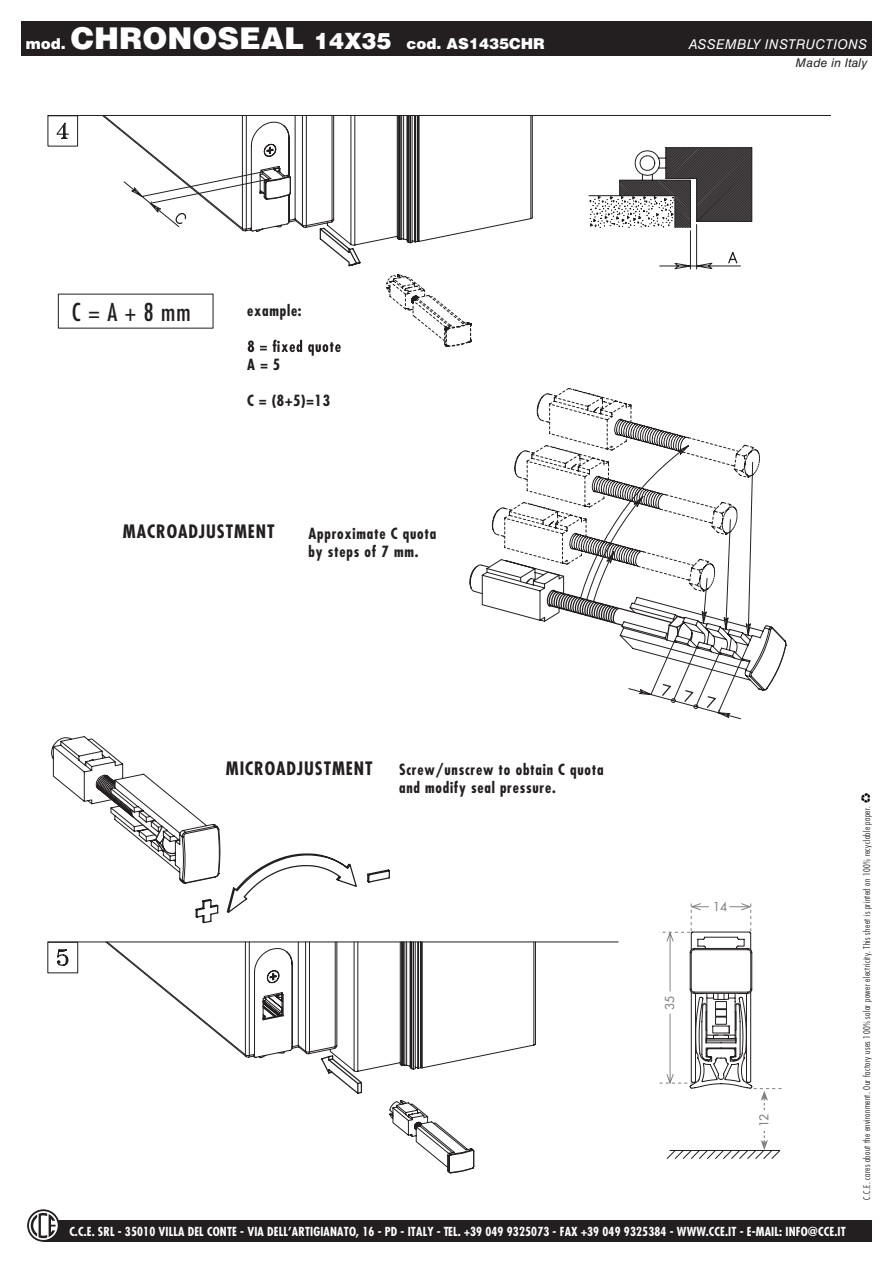
<style>
.page{position:relative;width:893px;height:1263px;background:#fff}
.page>*{position:absolute;margin:0;border:0;box-sizing:border-box;transform-origin:0 0}
.t1{font:condensed 24px "Futura Std";color:#231f20}
.t2{font:700 condensed 18px "Futura Std";letter-spacing:.05em;color:#231f20}
.t3{font:700 condensed 15px/18px "Futura Std";letter-spacing:.05em;color:#231f20}
.t4{font:900 15px "Helvetica LT Std";color:#fff}
.t5{font:italic 13.5px "Helvetica LT Std";letter-spacing:.02em;color:#fff}
.t6{font:700 condensed 12.15px "Futura Std";letter-spacing:.01em;color:#fff}
.t7{font:italic 12px "Helvetica LT Std";letter-spacing:.02em;color:#231f20}
.t8{font:500 12px "Futura Std";color:#808285}
.t9{font:300 condensed 9px "Futura Std";letter-spacing:.05em;color:#231f20}
.s1{font-size:30px}
.s2{font-size:22.5px}
</style>
<div class="page">
<svg style="left:659px;top:903px;width:122px;height:256px"></svg>
<svg style="left:589px;top:147px;width:163px;height:123px"></svg>
<svg style="left:51px;top:736px;width:339px;height:147px"></svg>
<hr style="left:48px;top:941px;width:570px;height:1px;background:#231f20">
<svg style="left:470px;top:388px;width:316px;height:331px"></svg>
<svg style="left:580px;top:445px;width:173px;height:264px"></svg>
<svg style="left:102px;top:116px;width:431px;height:231px"></svg>
<hr style="left:48px;top:115px;width:783px;height:1px;background:#231f20">
<svg style="left:123px;top:172px;width:144px;height:55px"></svg>
<svg style="left:175px;top:212px;width:188px;height:712px"></svg>
<svg style="left:105px;top:941px;width:431px;height:232px"></svg>
<svg style="left:248px;top:340px;width:93px;height:16px"></svg>
<svg style="left:57px;top:949px;width:12px;height:17px"></svg>
<div style="left:47px;top:942px;width:31px;height:31px;border:1px solid #231f20"></div>
<svg style="left:56px;top:122px;width:13px;height:17px"></svg>
<div style="left:48px;top:115px;width:30px;height:31px;border:1px solid #231f20"></div>
<div style="left:21px;top:21px;width:851px;height:34px;background:#231f20"></div>
<div style="left:43px;top:1221px;width:829px;height:21px;background:#231f20"></div>
<svg style="left:27px;top:1209px;width:33px;height:33px"></svg>
<svg style="left:861px;top:793px;width:9px;height:10px"></svg>
<p class="t4" style="left:26px;top:34px;width:521px">mod. <span class="s1">CHRONOSEAL</span> <span class="s2">14X35</span> cod. AS1435CHR</p>
<p class="t5" style="left:689px;top:36px;width:180px">ASSEMBLY INSTRUCTIONS</p>
<p class="t7" style="left:796px;top:56px;width:73px">Made in Italy</p>
<h1 class="t1" style="left:72px;top:298px;width:120px">C = A + 8 mm</h1>
<p class="t3" style="left:247px;top:301px;width:56px">example:</p>
<p class="t3" style="left:247px;top:355px;width:34px">A = 5</p>
<p class="t3" style="left:247px;top:391px;width:84px">C = (8+5)=13</p>
<h2 class="t2" style="left:123px;top:520px;width:153px">MACROADJUSTMENT</h2>
<p class="t3" style="left:309px;top:524px;width:129px">Approximate C quota by steps of 7 mm.</p>
<h2 class="t2" style="left:226px;top:757px;width:148px">MICROADJUSTMENT</h2>
<p class="t3" style="left:399px;top:760px;width:206px">Screw/unscrew to obtain C quota and modify seal pressure.</p>
<p class="t8" style="left:662px;top:1010px;width:15px;rotate:-90deg">35</p>
<p class="t8" style="left:713px;top:899px;width:15px">14</p>
<p class="t8" style="left:756px;top:1127px;width:14px;rotate:-90deg">12</p>
<p class="t8" style="left:760px;top:1129px;width:15px;rotate:-90deg">12</p>
<p class="t9" style="left:861px;top:1200px;width:395px;rotate:-90deg">C.C.E. cares about the environment. Our factory uses 100% solar power electricity. This sheet is printed on 100% recyclable paper.</p>
<p class="t6" style="left:69px;top:1224px;width:778px">C.C.E. SRL - 35010 VILLA DEL CONTE - VIA DELL’ARTIGIANATO, 16 - PD - ITALY - TEL. +39 049 9325073 - FAX +39 049 9325384 - WWW.CCE.IT - E-MAIL: INFO@CCE.IT</p>
</div>
